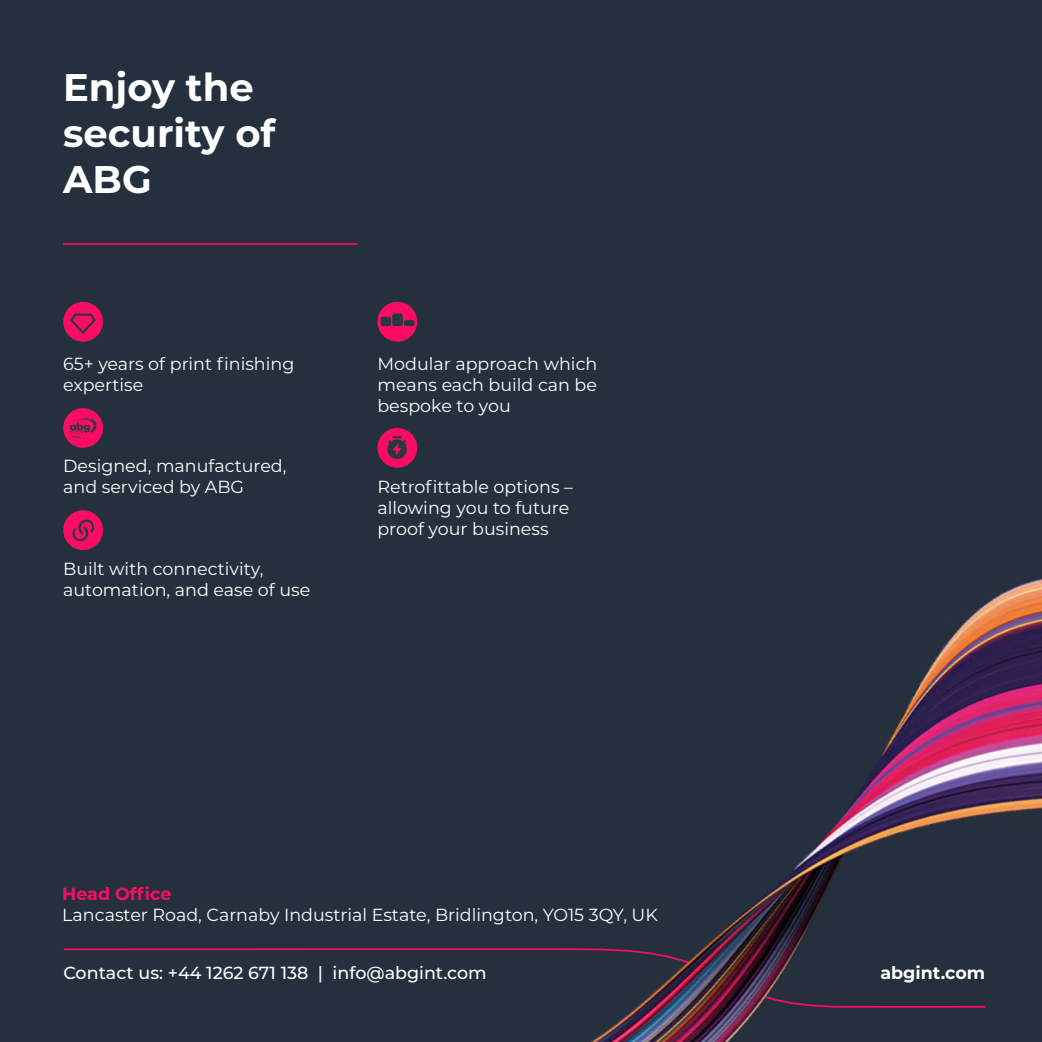
<style>
.page{position:relative;width:1042px;height:1042px;background:#25303e}
.page>*{position:absolute;margin:0;border:0;box-sizing:border-box;transform-origin:0 0}
.t1{font:700 38.5px/46.2px "Montserrat";color:#fff}
.t2{font:17.5px/21px "Montserrat";color:#fff}
.t3{font:500 17.5px "Montserrat";color:#fff}
.t4{font:700 17.5px "Montserrat";color:#fff}
.t5{font:700 17.5px "Montserrat";color:#fd0c64}
</style>
<div class="page">
<hr style="left:63px;top:243px;width:294px;height:2px;background:#fd0c64">
<div style="left:63px;top:302px;width:40px;height:40px;background:#fd0c64;border-radius:50%"></div>
<div style="left:63px;top:510px;width:40px;height:40px;background:#fd0c64;border-radius:50%"></div>
<div style="left:63px;top:408px;width:40px;height:40px;background:#fd0c64;border-radius:50%"></div>
<svg style="left:70px;top:418px;width:27px;height:20px"></svg>
<svg style="left:70px;top:314px;width:26px;height:20px"></svg>
<svg style="left:72px;top:519px;width:23px;height:23px"></svg>
<img style="left:114px;top:301px;width:928px;height:741px">
<h1 class="t1" style="left:63px;top:62px;width:214px">Enjoy the security of<br>ABG</h1>
<p class="t2" style="left:63px;top:352px;width:233px">65+ years of print finishing expertise</p>
<p class="t2" style="left:63px;top:455px;width:225px">Designed, manufactured, and serviced by ABG</p>
<p class="t2" style="left:63px;top:558px;width:249px">Built with connectivity, automation, and ease of use</p>
<p class="t2" style="left:377px;top:352px;width:221px;text-align:justify">Modular approach which means each build can be bespoke to you</p>
<p class="t2" style="left:377px;top:476px;width:197px">Retrofittable options – allowing you to future proof your business</p>
<p class="t5" style="left:62px;top:881px;width:111px">Head Office</p>
<p class="t2" style="left:62px;top:903px;width:597px">Lancaster Road, Carnaby Industrial Estate, Bridlington, YO15 3QY, UK</p>
<p class="t3" style="left:63px;top:960px;width:425px">Contact us: +44 1262 671 138 | info@abgint.com</p>
<p class="t4" style="left:880px;top:960px;width:106px">abgint.com</p>
<p class="t4" style="left:881px;top:967px;width:106px">abgint.com</p>
</div>
